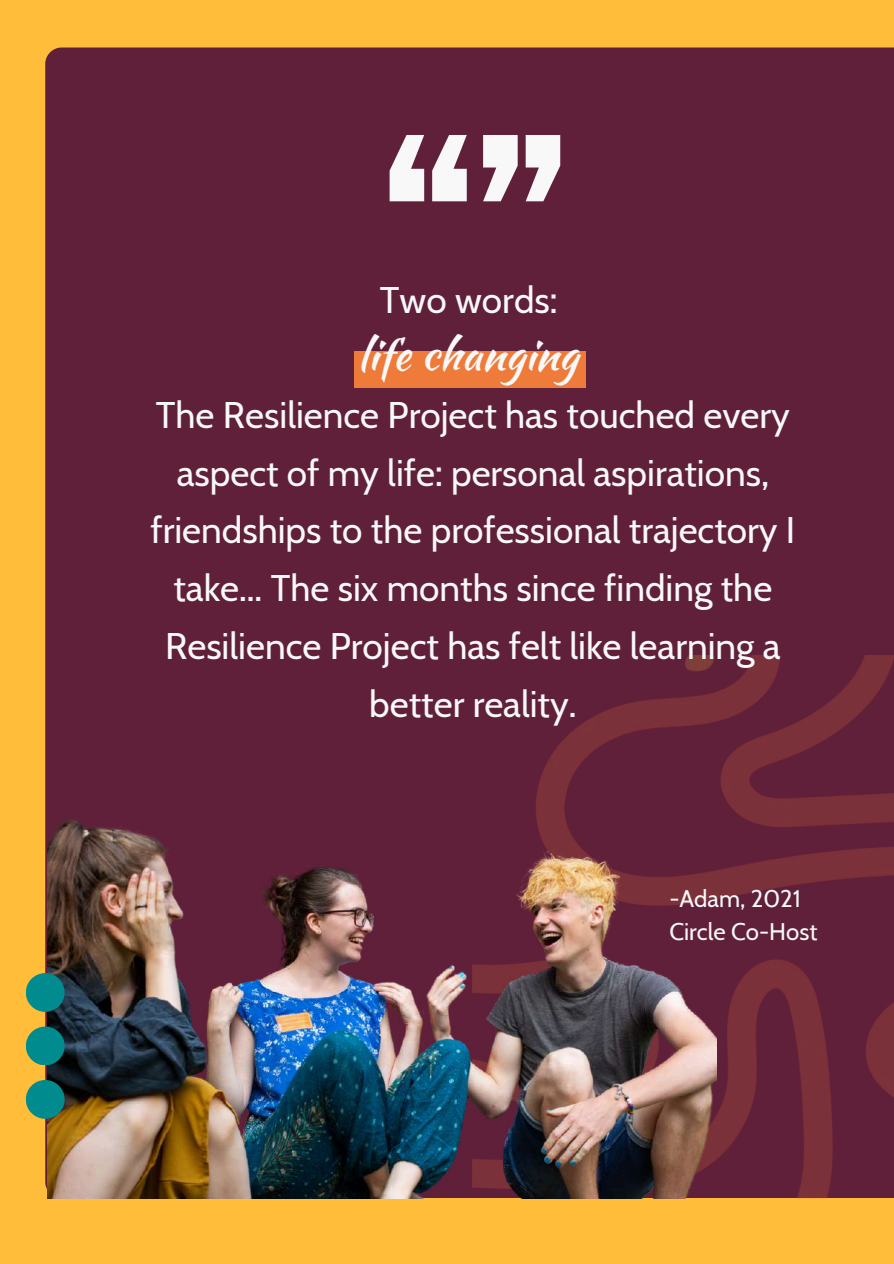
<style>
.page{position:relative;width:894px;height:1264px;background:#fff}
.page>*{position:absolute;margin:0;border:0;box-sizing:border-box;transform-origin:0 0}
.t1{font:900 185.7px "Archivo";color:#f8f8f8}
.t2{font:43.35px "Kaushan Script";color:#f8f8f8}
.t3{font:36.9px/57.9px "Cabin";color:#f8f8f8;text-align:center}
.t4{font:24px/32.7px "Cabin";color:#f8f8f8}
</style>
<div class="page">
<div style="left:0;top:0;width:893px;height:1263px;background:#ffbd39"></div>
<div style="left:45px;top:47px;width:848px;height:1142px;background:#60203a"></div>
<img style="left:473px;top:655px;width:420px;height:543px">
<div style="left:354px;top:352px;width:231px;height:36px;background:#ef7b3a"></div>
<img style="left:47px;top:804px;width:669px;height:394px">
<div style="left:26px;top:1079px;width:39px;height:39px;background:#008b8e;border-radius:50%"></div>
<div style="left:26px;top:1026px;width:39px;height:39px;background:#008b8e;border-radius:50%"></div>
<div style="left:26px;top:973px;width:39px;height:38px;background:#008b8e;border-radius:50%"></div>
<h1 class="t1" style="left:382px;top:100px;width:187px">“”</h1>
<p class="t3" style="left:380px;top:271px;width:179px">Two words:</p>
<p class="t2" style="left:357px;top:323px;width:222px">life changing</p>
<p class="t3" style="left:150px;top:385px;width:646px">The Resilience Project has touched every aspect of my life: personal aspirations, friendships to the professional trajectory I take... The six months since finding the Resilience Project has felt like learning a better reality.</p>
<p class="t4" style="left:669px;top:881px;width:149px">-Adam, 2021<br>Circle Co-Host</p>
</div>
